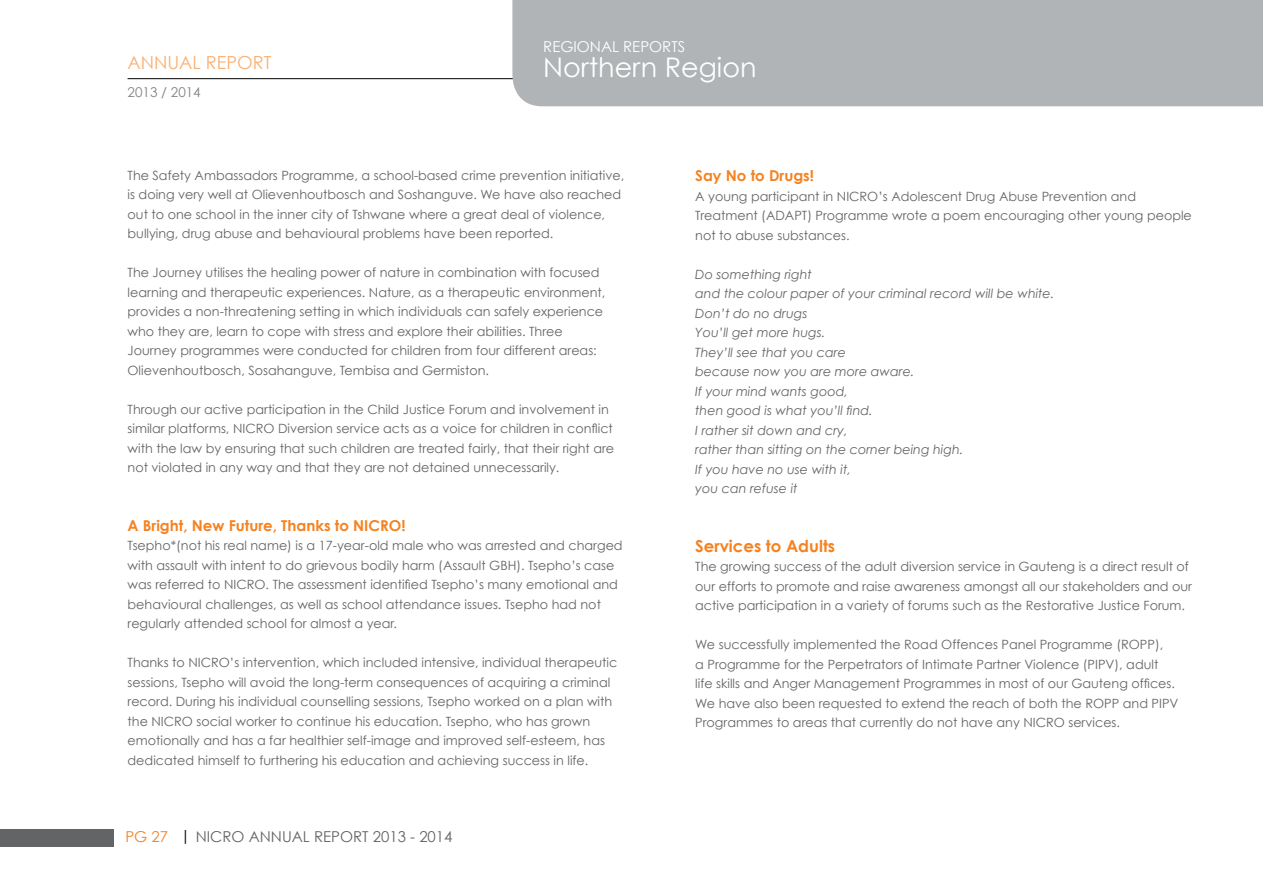
<style>
.page{position:relative;width:1263px;height:893px;background:#fff}
.page>*{position:absolute;margin:0;border:0;box-sizing:border-box;transform-origin:0 0}
.t1{font:27px "Century Gothic";color:#fff}
.t2{font:18px "Century Gothic";color:#fab072}
.t3{font:700 16.5px "Century Gothic";color:#f58220}
.t4{font:700 15px "Century Gothic";color:#f58220}
.t5{font:15px "Century Gothic";color:#636466}
.t6{font:15px "Century Gothic";color:#fff}
.t7{font:13.5px "Century Gothic";color:#808285}
.t8{font:12.75px/19.5px "Century Gothic";color:#636466}
.t9{font:italic 12.75px/19.5px "Century Gothic";color:#636466}
.s1{color:#f58220}
.s2{color:#000}
</style>
<div class="page">
<hr style="left:128px;top:78px;width:386px;height:1px;background:#000">
<div style="left:0;top:829px;width:113px;height:17px;background:#636466"></div>
<div style="left:512px;top:0;width:751px;height:106px;background:#b1b4b6"></div>
<h2 class="t2" style="left:128px;top:51px;width:145px">ANNUAL REPORT</h2>
<p class="t7" style="left:128px;top:84px;width:75px">2013 / 2014</p>
<p class="t6" style="left:543px;top:37px;width:144px">REGIONAL REPORTS</p>
<h1 class="t1" style="left:543px;top:51px;width:215px">Northern Region</h1>
<p class="t8" style="left:128px;top:165px;width:498px">The Safety Ambassadors Programme, a school-based crime prevention initiative, is doing very well at Olievenhoutbosch and Soshanguve. We have also reached out to one school in the inner city of Tshwane where a great deal of violence, bullying, drug abuse and behavioural problems have been reported.</p>
<p class="t8" style="left:128px;top:263px;width:479px">The Journey utilises the healing power of nature in combination with focused learning and therapeutic experiences. Nature, as a therapeutic environment, provides a non-threatening setting in which individuals can safely experience who they are, learn to cope with stress and explore their abilities. Three Journey programmes were conducted for children from four different areas:<br>Olievenhoutbosch, Sosahanguve, Tembisa and Germiston.</p>
<p class="t8" style="left:128px;top:399px;width:488px">Through our active participation in the Child Justice Forum and involvement in similar platforms, NICRO Diversion service acts as a voice for children in conflict with the law by ensuring that such children are treated fairly, that their right are not violated in any way and that they are not detained unnecessarily.</p>
<p class="t4" style="left:128px;top:516px;width:280px">A Bright, New Future, Thanks to NICRO!</p>
<p class="t8" style="left:128px;top:536px;width:497px">Tsepho*(not his real name) is a 17-year-old male who was arrested and charged with assault with intent to do grievous bodily harm (Assault GBH). Tsepho’s case was referred to NICRO. The assessment identified Tsepho’s many emotional and behavioural challenges, as well as school attendance issues. Tsepho had not regularly attended school for almost a year.</p>
<p class="t8" style="left:128px;top:653px;width:491px">Thanks to NICRO’s intervention, which included intensive, individual therapeutic sessions, Tsepho will avoid the long-term consequences of acquiring a criminal record. During his individual counselling sessions, Tsepho worked on a plan with the NICRO social worker to continue his education. Tsepho, who has grown emotionally and has a far healthier self-image and improved self-esteem, has dedicated himself to furthering his education and achieving success in life.</p>
<p class="t5" style="left:125px;top:828px;width:329px"><span class="s1">PG 27</span> <span class="s2">|</span> NICRO ANNUAL REPORT 2013 - 2014</p>
<p class="t4" style="left:695px;top:166px;width:120px">Say No to Drugs!</p>
<p class="t8" style="left:695px;top:186px;width:498px">A young participant in NICRO’s Adolescent Drug Abuse Prevention and<br>Treatment (ADAPT) Programme wrote a poem encouraging other young people not to abuse substances.</p>
<p class="t9" style="left:695px;top:264px;width:361px">Do something right<br>and the colour paper of your criminal record will be white.<br>Don’t do no drugs<br>You’ll get more hugs.<br>They’ll see that you care<br>because now you are more aware.<br>If your mind wants good,<br>then good is what you’ll find.<br>I rather sit down and cry,<br>rather than sitting on the corner being high.<br>If you have no use with it,<br>you can refuse it</p>
<p class="t3" style="left:695px;top:535px;width:141px">Services to Adults</p>
<p class="t8" style="left:695px;top:557px;width:498px">The growing success of the adult diversion service in Gauteng is a direct result of our efforts to promote and raise awareness amongst all our stakeholders and our active participation in a variety of forums such as the Restorative Justice Forum.</p>
<p class="t8" style="left:695px;top:635px;width:485px">We successfully implemented the Road Offences Panel Programme (ROPP),<br>a Programme for the Perpetrators of Intimate Partner Violence (PIPV), adult life skills and Anger Management Programmes in most of our Gauteng offices.<br>We have also been requested to extend the reach of both the ROPP and PIPV Programmes to areas that currently do not have any NICRO services.</p>
</div>
